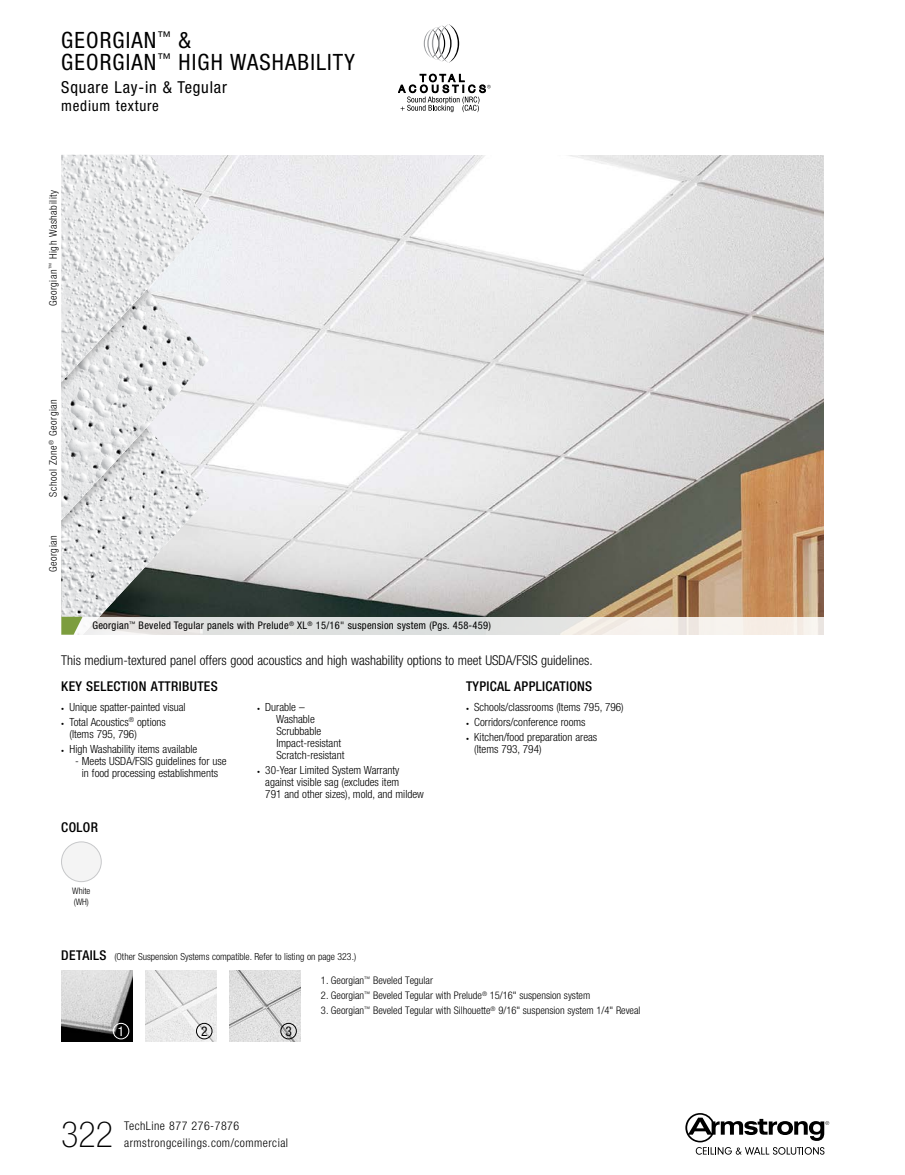
<style>
.page{position:relative;width:905px;height:1175px;background:#fff}
.page>*{position:absolute;margin:0;border:0;box-sizing:border-box;transform-origin:0 0}
.t1{font:100 condensed 36px "Helvetica Neue LT Std";color:#000}
.t2{font:condensed 22.5px/22.5px "Helvetica Neue LT Std";letter-spacing:.05em;color:#000}
.t3{font:condensed 16.5px "Helvetica Neue LT Std";letter-spacing:.05em;color:#000}
.t4{font:condensed 15px "Helvetica Neue LT Std";letter-spacing:.05em;color:#000}
.t5{font:300 condensed 13.5px "Helvetica Neue LT Std";color:#000}
.t6{font:500 condensed 13.5px "Helvetica Neue LT Std";letter-spacing:.025em;color:#000}
.t7{font:condensed 13.35px "Helvetica Neue LT Std";color:#000}
.t8{font:condensed 13.35px "Helvetica Neue LT Std";color:#fff}
.t9{font:300 condensed 12px/17.1px "Helvetica Neue LT Std";letter-spacing:.04em;color:#000}
.t10{font:300 condensed 11.25px/12px "Helvetica Neue LT Std";color:#000}
.t11{font:300 condensed 10.5px "Helvetica Neue LT Std";color:#000}
.t12{font:condensed 10.5px "Helvetica Neue LT Std";letter-spacing:.025em;color:#000}
.t13{font:300 condensed 10.5px "Helvetica Neue LT Std";letter-spacing:.05em;color:#000}
.t14{font:300 condensed 9.75px "Helvetica Neue LT Std";color:#000}
.t15{font:300 condensed 9px/10.5px "Helvetica Neue LT Std";color:#000}
.s1{font-size:6px}
.s2{font-weight:500;font-size:13.5px}
</style>
<div class="page">
<svg style="left:685px;top:1113px;width:144px;height:41px"></svg>
<img style="left:209px;top:155px;width:615px;height:461px">
<img style="left:155px;top:520px;width:54px;height:96px">
<div style="left:61px;top:195px;width:94px;height:439px;background:#000;opacity:.25"></div>
<div style="left:61px;top:155px;width:94px;height:373px;background:#000;opacity:.25"></div>
<svg style="left:61px;top:382px;width:148px;height:138px"></svg>
<img style="left:61px;top:155px;width:148px;height:227px">
<svg style="left:83px;top:616px;width:741px;height:18px;fill:#e2e2e0"></svg>
<div style="left:61px;top:842px;width:40px;height:39px;background:#f4f4f4;border-radius:50%"></div>
<div style="left:61px;top:841px;width:40px;height:40px;border:1px solid #c7c8ca;border-radius:50%"></div>
<img style="left:230px;top:970px;width:71px;height:71px">
<img style="left:61px;top:970px;width:71px;height:71px">
<div style="left:113px;top:1023px;width:16px;height:16px;border:1px solid #fff;border-radius:50%"></div>
<img style="left:146px;top:970px;width:70px;height:71px">
<div style="left:196px;top:1023px;width:16px;height:16px;border:1px solid #000;border-radius:50%"></div>
<div style="left:280px;top:1023px;width:16px;height:16px;border:1px solid #000;border-radius:50%"></div>
<svg style="left:61px;top:616px;width:22px;height:18px"></svg>
<svg style="left:424px;top:24px;width:35px;height:39px"></svg>
<svg style="left:398px;top:74px;width:92px;height:38px"></svg>
<h2 class="t2" style="left:61px;top:28px;width:295px">GEORGIAN<sup>™</sup> &amp;<br>GEORGIAN<sup>™</sup> HIGH WASHABILITY</h2>
<h3 class="t3" style="left:61px;top:77px;width:167px">Square Lay-in &amp; Tegular</h3>
<h3 class="t4" style="left:61px;top:97px;width:99px">medium texture</h3>
<p class="t13" style="left:47px;top:306px;width:118px;rotate:-90deg">Georgian<sup>™</sup> High Washability</p>
<p class="t13" style="left:47px;top:496px;width:99px;rotate:-90deg">School Zone<sup>®</sup> Georgian</p>
<p class="t13" style="left:47px;top:572px;width:38px;rotate:-90deg">Georgian</p>
<p class="t12" style="left:92px;top:619px;width:400px">Georgian<sup>™</sup> Beveled Tegular panels with Prelude<sup>®</sup> XL<sup>®</sup> 15/16" suspension system (Pgs. 458-459)</p>
<p class="t5" style="left:61px;top:652px;width:532px">This medium-textured panel offers good acoustics and high washability options to meet USDA/FSIS guidelines.</p>
<p class="t6" style="left:61px;top:678px;width:158px">KEY SELECTION ATTRIBUTES</p>
<p class="t10" style="left:61px;top:700px;width:126px"><span class="s1">•</span> Unique spatter-painted visual</p>
<p class="t10" style="left:70px;top:715px;width:98px;text-indent:-8px"><span class="s1">•</span> Total Acoustics<sup>®</sup> options (Items 795, 796)</p>
<p class="t10" style="left:61px;top:742px;width:137px"><span class="s1">•</span> High Washability items available</p>
<p class="t10" style="left:75px;top:754px;width:153px;text-align:center">- Meets USDA/FSIS guidelines for use in food processing establishments</p>
<p class="t6" style="left:61px;top:818px;width:38px">COLOR</p>
<p class="t15" style="left:72px;top:885px;width:20px">White (WH)</p>
<p class="t10" style="left:276px;top:700px;width:70px;text-indent:-19px"><span class="s1">•</span> Durable –<br>Washable<br>Scrubbable<br>Impact-resistant<br>Scratch-resistant</p>
<p class="t10" style="left:265px;top:763px;width:160px;text-indent:-8px"><span class="s1">•</span> 30-Year Limited System Warranty against visible sag (excludes item<br>791 and other sizes), mold, and mildew</p>
<p class="t6" style="left:466px;top:678px;width:128px">TYPICAL APPLICATIONS</p>
<p class="t10" style="left:466px;top:700px;width:159px"><span class="s1">•</span> Schools/classrooms (Items 795, 796)</p>
<p class="t10" style="left:466px;top:715px;width:121px"><span class="s1">•</span> Corridors/conference rooms</p>
<p class="t10" style="left:474px;top:730px;width:124px;text-indent:-8px"><span class="s1">•</span> Kitchen/food preparation areas (Items 793, 794)</p>
<p class="t14" style="left:61px;top:951px;width:296px"><span class="s2">DETAILS</span> (Other Suspension Systems compatible. Refer to listing on page 323.)</p>
<p class="t11" style="left:321px;top:974px;width:113px">1. Georgian<sup>™</sup> Beveled Tegular</p>
<p class="t11" style="left:321px;top:989px;width:271px">2. Georgian<sup>™</sup> Beveled Tegular with Prelude<sup>®</sup> 15/16" suspension system</p>
<p class="t11" style="left:321px;top:1004px;width:321px">3. Georgian<sup>™</sup> Beveled Tegular with Silhouette<sup>®</sup> 9/16" suspension system 1/4" Reveal</p>
<p class="t8" style="left:118px;top:1023px;width:8px">1</p>
<p class="t7" style="left:201px;top:1023px;width:8px">2</p>
<p class="t7" style="left:285px;top:1023px;width:8px">3</p>
<h1 class="t1" style="left:61px;top:1113px;width:53px">322</h1>
<p class="t9" style="left:124px;top:1116px;width:165px">TechLine 877 276-7876 armstrongceilings.com/commercial</p>
</div>
